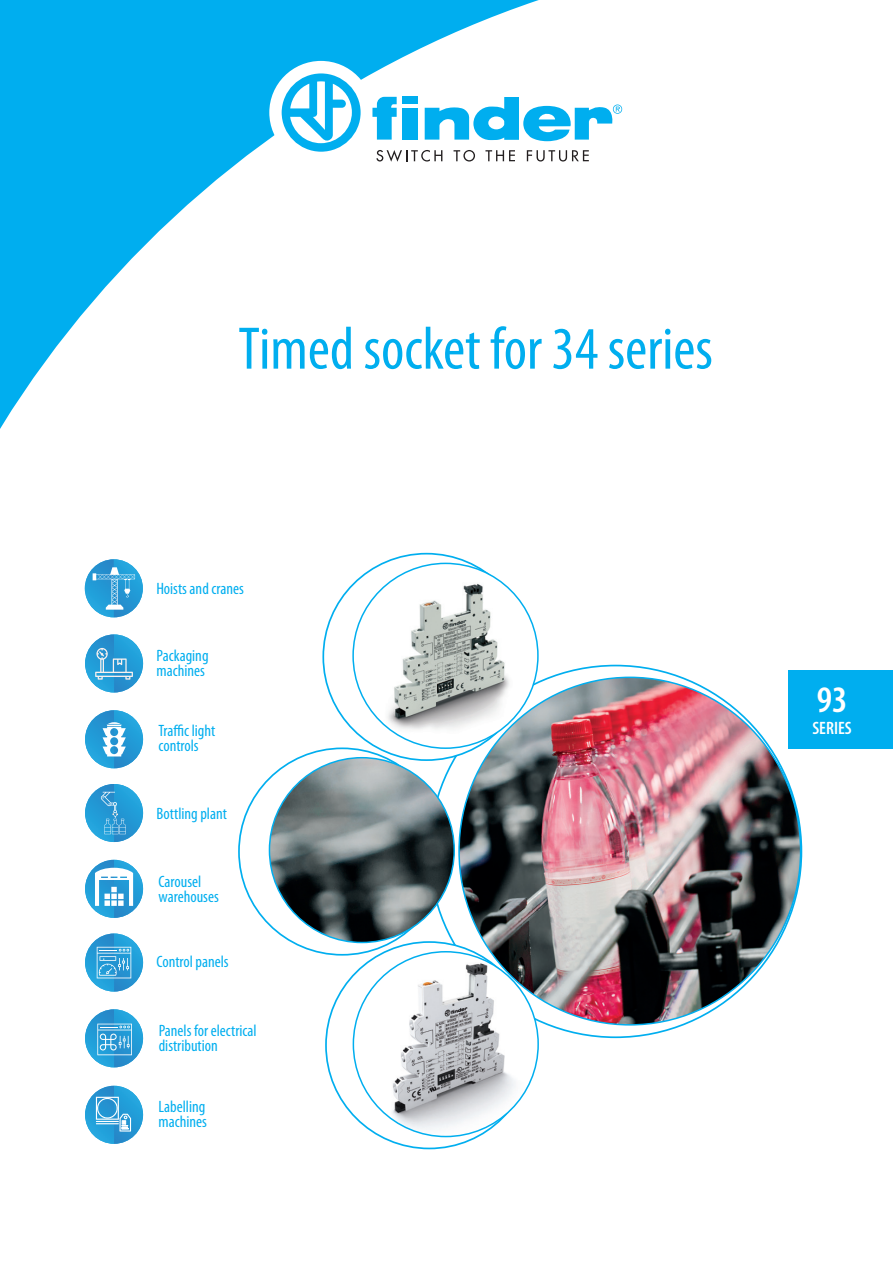
<style>
.page{position:relative;width:893px;height:1263px;background:#fff}
.page>*{position:absolute;margin:0;border:0;box-sizing:border-box;transform-origin:0 0}
.t1{font:condensed 60.6px "Myriad Pro";color:#00aeef}
.t2{font:600 condensed 37.5px "Myriad Pro";color:#fff}
.t3{font:600 condensed 18px "Myriad Pro";color:#fff}
.t4{font:condensed 16.5px/15px "Myriad Pro";color:#00aeef}
</style>
<div class="page">
<div style="left:788px;top:670px;width:105px;height:78px;background:#00aeef"></div>
<svg style="left:0;top:0;width:551px;height:429px"></svg>
<div style="left:269px;top:61px;width:104px;height:103px;background:#fff;border-radius:50%"></div>
<svg style="left:282px;top:73px;width:79px;height:79px"></svg>
<svg style="left:425px;top:97px;width:197px;height:44px"></svg>
<svg style="left:372px;top:97px;width:25px;height:43px"></svg>
<div style="left:403px;top:108px;width:15px;height:32px;background:#00aeef"></div>
<div style="left:403px;top:97px;width:15px;height:7px;background:#00aeef"></div>
<svg style="left:376px;top:150px;width:66px;height:12px"></svg>
<svg style="left:454px;top:150px;width:21px;height:12px"></svg>
<svg style="left:485px;top:150px;width:30px;height:11px"></svg>
<svg style="left:527px;top:150px;width:62px;height:12px"></svg>
<img style="left:376px;top:579px;width:139px;height:169px">
<img style="left:269px;top:758px;width:185px;height:184px;border-radius:92px">
<img style="left:353px;top:952px;width:185px;height:184px;border-radius:92px">
<img style="left:459px;top:677px;width:342px;height:348px">
<img style="left:85px;top:634px;width:58px;height:58px">
<svg style="left:95px;top:648px;width:38px;height:32px"></svg>
<img style="left:85px;top:710px;width:58px;height:58px">
<svg style="left:103px;top:722px;width:23px;height:34px"></svg>
<img style="left:85px;top:784px;width:58px;height:58px">
<svg style="left:101px;top:792px;width:25px;height:42px"></svg>
<img style="left:85px;top:860px;width:58px;height:58px">
<svg style="left:95px;top:868px;width:38px;height:38px"></svg>
<img style="left:85px;top:933px;width:58px;height:58px">
<svg style="left:97px;top:947px;width:34px;height:31px"></svg>
<img style="left:85px;top:1009px;width:58px;height:58px">
<svg style="left:97px;top:1024px;width:35px;height:31px"></svg>
<img style="left:85px;top:1086px;width:58px;height:58px">
<svg style="left:96px;top:1097px;width:35px;height:34px"></svg>
<img style="left:85px;top:559px;width:58px;height:58px">
<svg style="left:93px;top:567px;width:42px;height:43px;background:#48aadb"></svg>
<h1 class="t1" style="left:238px;top:312px;width:476px">Timed socket for 34 series</h1>
<p class="t4" style="left:156px;top:580px;width:89px">Hoists and cranes</p>
<p class="t4" style="left:157px;top:648px;width:53px">Packaging machines</p>
<p class="t4" style="left:159px;top:723px;width:58px">Traffic light controls</p>
<p class="t4" style="left:157px;top:806px;width:72px">Bottling plant</p>
<p class="t4" style="left:159px;top:874px;width:62px">Carousel warehouses</p>
<p class="t4" style="left:157px;top:954px;width:74px">Control panels</p>
<p class="t4" style="left:159px;top:1023px;width:99px">Panels for electrical distribution</p>
<p class="t4" style="left:159px;top:1098px;width:50px">Labelling machines</p>
<h2 class="t2" style="left:817px;top:679px;width:32px">93</h2>
<p class="t3" style="left:812px;top:719px;width:41px">SЕRIES</p>
</div>
